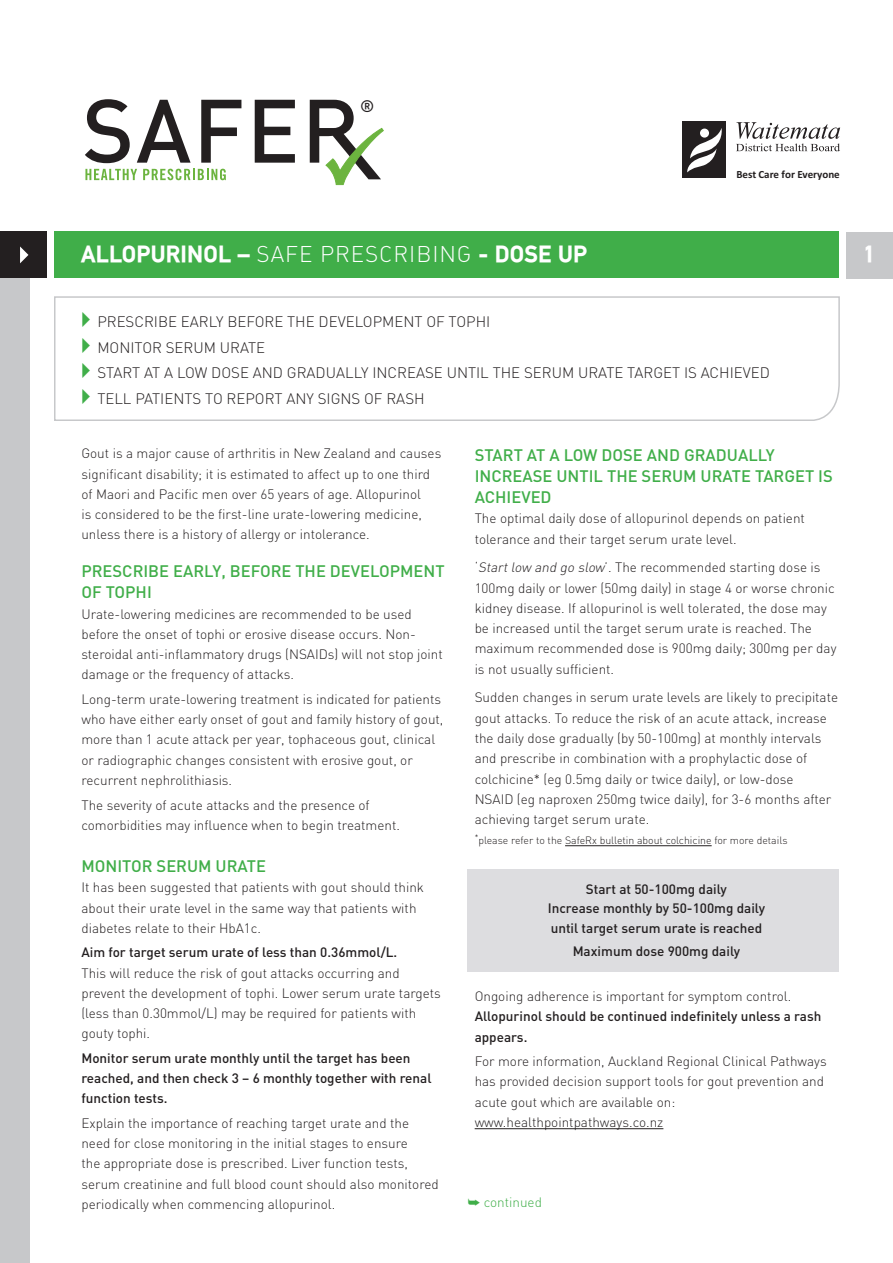
<style>
.page{position:relative;width:893px;height:1263px;background:#fff}
.page>*{position:absolute;margin:0;border:0;box-sizing:border-box;transform-origin:0 0}
.t1{font:700 22.5px "DIN";letter-spacing:.04em;color:#fff}
.Headings_-_BODY{font:500 16.5px/21px "DIN";color:#40ae49}
.Headings_-_BODY-2{font:500 16.5px "DIN";color:#231f20}
.t2{font:300 15px "DIN";color:#231f20}
.Body_Text{font:300 13.5px/20.2px "DIN";color:#231f20}
.Body_Text-2{font:500 13.5px/20.2px "DIN";color:#231f20}
.Body_Text-3{font:300 13.5px "DIN";color:#40ae49}
.t3{font:700 10.95px "Calibri";letter-spacing:-.005em;color:#231f20}
.Body_Text-4{font:300 10.5px "DIN";color:#231f20}
.s1{font-family:"DIN Light Alternate";font-weight:400}
.s2{color:#40ae49}
.s3{font-style:italic}
.s4{font-weight:300}
</style>
<div class="page">
<div style="left:468px;top:870px;width:371px;height:102px;background:#dddde0"></div>
<hr style="left:565px;top:845px;width:147px;height:1px;background:#231f20">
<hr style="left:475px;top:1128px;width:188px;height:1px;background:#231f20">
<div style="left:0;top:268px;width:30px;height:995px;background:#c7c8ca"></div>
<div style="left:54px;top:232px;width:785px;height:46px;background:#40ae49"></div>
<div style="left:0;top:232px;width:47px;height:46px;background:#231f20"></div>
<svg style="left:20px;top:246px;width:8px;height:17px"></svg>
<div style="left:846px;top:232px;width:47px;height:47px;background:#c7c8ca"></div>
<svg style="left:54px;top:296px;width:786px;height:125px"></svg>
<div style="left:682px;top:121px;width:44px;height:57px;background:#231f20"></div>
<svg style="left:687px;top:128px;width:35px;height:44px"></svg>
<svg style="left:736px;top:122px;width:104px;height:29px"></svg>
<svg style="left:85px;top:99px;width:299px;height:87px"></svg>
<p class="Headings_-_BODY-2" style="left:360px;top:96px;width:16px">®</p>
<p class="t3" style="left:736px;top:167px;width:105px">Best Care for Everyone</p>
<p class="t1" style="left:81px;top:241px;width:507px">ALLOPURINOL – <span class="s1">SAFE PRESCRIBING</span> - DOSE UP</p>
<p class="t1" style="left:864px;top:241px;width:12px">1</p>
<p class="t2" style="left:73px;top:313px;width:418px"><span class="s2">✔</span>PRESCRIBE EARLY BEFORE THE DEVELOPMENT OF TOPHI</p>
<p class="t2" style="left:73px;top:338px;width:193px"><span class="s2">✔</span>MONITOR SERUM URATE</p>
<p class="t2" style="left:73px;top:364px;width:698px"><span class="s2">✔</span>START AT A LOW DOSE AND GRADUALLY INCREASE UNTIL THE SERUM URATE TARGET IS ACHIEVED</p>
<p class="t2" style="left:73px;top:389px;width:353px"><span class="s2">✔</span>TELL PATIENTS TO REPORT ANY SIGNS OF RASH</p>
<p class="Body_Text" style="left:81px;top:443px;width:361px">Gout is a major cause of arthritis in New Zealand and causes significant disability; it is estimated to affect up to one third of Maori and Pacific men over 65 years of age. Allopurinol<br>is considered to be the first-line urate-lowering medicine, unless there is a history of allergy or intolerance.</p>
<p class="Headings_-_BODY" style="left:81px;top:560px;width:365px">PRESCRIBE EARLY, BEFORE THE DEVELOPMENT<br>OF TOPHI</p>
<p class="Body_Text" style="left:81px;top:604px;width:363px">Urate-lowering medicines are recommended to be used before the onset of tophi or erosive disease occurs. Non&shy;steroidal anti-inflammatory drugs (NSAIDs) will not stop joint damage or the frequency of attacks.</p>
<p class="Body_Text" style="left:81px;top:689px;width:363px">Long-term urate-lowering treatment is indicated for patients who have either early onset of gout and family history of gout, more than 1 acute attack per year, tophaceous gout, clinical or radiographic changes consistent with erosive gout, or recurrent nephrolithiasis.</p>
<p class="Body_Text" style="left:81px;top:794px;width:320px">The severity of acute attacks and the presence of comorbidities may influence when to begin treatment.</p>
<p class="Headings_-_BODY" style="left:81px;top:855px;width:186px">MONITOR SERUM URATE</p>
<p class="Body_Text" style="left:81px;top:877px;width:344px">It has been suggested that patients with gout should think about their urate level in the same way that patients with diabetes relate to their HbA1c.</p>
<p class="Body_Text-2" style="left:81px;top:942px;width:317px">Aim for target serum urate of less than 0.36mmol/L.</p>
<p class="Body_Text" style="left:81px;top:962px;width:361px">This will reduce the risk of gout attacks occurring and prevent the development of tophi. Lower serum urate targets (less than 0.30mmol/L) may be required for patients with gouty tophi.</p>
<p class="Body_Text-2" style="left:81px;top:1047px;width:352px">Monitor serum urate monthly until the target has been reached, and then check 3 – 6 monthly together with renal function tests.</p>
<p class="Body_Text" style="left:81px;top:1113px;width:359px">Explain the importance of reaching target urate and the need for close monitoring in the initial stages to ensure<br>the appropriate dose is prescribed. Liver function tests, serum creatinine and full blood count should also monitored periodically when commencing allopurinol.</p>
<p class="Headings_-_BODY" style="left:475px;top:444px;width:360px">START AT A LOW DOSE AND GRADUALLY<br>INCREASE UNTIL THE SERUM URATE TARGET IS<br>ACHIEVED</p>
<p class="Body_Text" style="left:475px;top:508px;width:332px">The optimal daily dose of allopurinol depends on patient tolerance and their target serum urate level.</p>
<p class="Body_Text" style="left:475px;top:557px;width:363px">‘<span class="s3">Startlow and go slow</span>’. The recommended starting dose is 100mg daily or lower (50mg daily) in stage 4 or worse chronic kidney disease. If allopurinol is well tolerated, the dose may be increased until the target serum urate is reached. The maximum recommended dose is 900mg daily; 300mg per day is not usually sufficient.</p>
<p class="Body_Text" style="left:475px;top:687px;width:365px">Sudden changes in serum urate levels are likely to precipitate gout attacks. To reduce the risk of an acute attack, increase the daily dose gradually (by 50-100mg) at monthly intervals and prescribe in combination with a prophylactic dose of colchicine* (eg 0.5mg daily or twice daily), or low-dose<br>NSAID (eg naproxen 250mg twice daily), for 3-6 months after achieving target serum urate.</p>
<p class="Body_Text-4" style="left:475px;top:834px;width:314px"><sup>*</sup>please refer to the SafeRx bulletin about colchicine for more details</p>
<p class="Body_Text-2" style="left:548px;top:878px;width:219px;line-height:19.5px;text-align:center">Start at 50-100mg daily<br>Increase monthly by 50-100mg daily until target serum urate is reached</p>
<p class="Body_Text-2" style="left:573px;top:941px;width:169px">Maximum dose 900mg daily</p>
<p class="Body_Text-2" style="left:475px;top:985px;width:348px"><span class="s4">Ongoing adherence is important for symptom control.<br></span>Allopurinol should be continued indefinitely unless a rash appears.</p>
<p class="Body_Text" style="left:475px;top:1051px;width:354px">For more information, Auckland Regional Clinical Pathways has provided decision support tools for gout prevention and acute gout which are available on: www.healthpointpathways.co.nz</p>
<p class="Body_Text-3" style="left:468px;top:1194px;width:76px">➥ continued</p>
</div>
